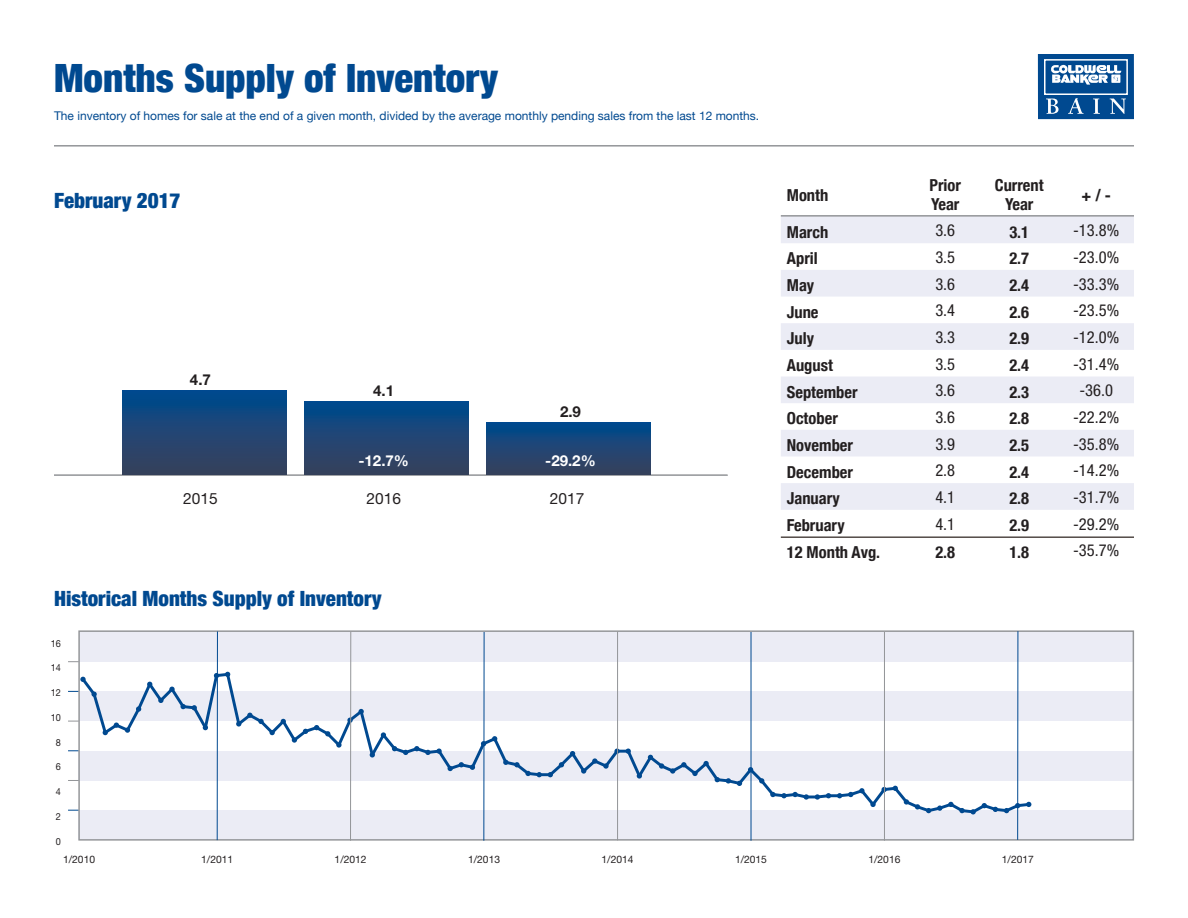
<style>
.page{position:relative;width:1188px;height:918px;background:#fff}
.page>*{position:absolute;margin:0;border:0;box-sizing:border-box;transform-origin:0 0}
.t1{font:900 condensed 39px "Helvetica Neue";color:#004990}
.t2{font:900 condensed 21px "Helvetica Neue";color:#004990}
.t3{font:700 condensed 16.5px/19.8px "Helvetica Neue";color:#231f20}
.t4{font:condensed 16.5px "Helvetica Neue";color:#231f20}
.t5{font:15.45px "Helvetica Neue";color:#231f20}
.t6{font:700 15.15px "Helvetica Neue";color:#fff}
.t7{font:700 15.15px "Helvetica Neue";color:#231f20}
.t8{font:12px "Helvetica Neue";color:#004990}
.t9{font:10.35px "Helvetica Neue";color:#231f20}
.t10{font:9.75px "Helvetica Neue";color:#231f20;scale:.93 1}
</style>
<div class="page">
<div style="left:1038px;top:54px;width:96px;height:65px;background:#004990"></div>
<div style="left:1044px;top:59px;width:84px;height:36px;border:2px solid #fff"></div>
<svg style="left:1051px;top:65px;width:70px;height:20px"></svg>
<svg style="left:1046px;top:98px;width:80px;height:16px"></svg>
<hr style="left:54px;top:145px;width:1080px;height:2px;background:#939598">
<hr style="left:55px;top:474px;width:673px;height:2px;background:#939598">
<div style="left:487px;top:422px;width:163px;height:52px;background:linear-gradient(to bottom,#004a8e,#3a415c)"></div>
<div style="left:305px;top:401px;width:163px;height:73px;background:linear-gradient(to bottom,#004a8e,#3c415b)"></div>
<div style="left:123px;top:390px;width:163px;height:84px;background:linear-gradient(to bottom,#004a8e,#3b415b)"></div>
<div style="left:79px;top:631px;width:1055px;height:31px;background:#ebecf5"></div>
<div style="left:79px;top:691px;width:1055px;height:30px;background:#ebecf5"></div>
<div style="left:78px;top:751px;width:1054px;height:29px;background:#ebecf5"></div>
<div style="left:78px;top:810px;width:1054px;height:30px;background:#ebecf5"></div>
<div style="left:78px;top:630px;width:1056px;height:211px;border:1px solid #939598"></div>
<svg style="left:68px;top:671px;width:964px;height:145px"></svg>
<hr style="left:217px;top:631px;width:1px;height:209px;background:#004990">
<hr style="left:350px;top:632px;width:1px;height:209px;background:#939598">
<hr style="left:484px;top:632px;width:1px;height:209px;background:#004990">
<hr style="left:617px;top:632px;width:1px;height:208px;background:#939598">
<hr style="left:751px;top:632px;width:1px;height:209px;background:#004990">
<hr style="left:884px;top:632px;width:1px;height:209px;background:#939598">
<hr style="left:1017px;top:631px;width:1px;height:209px;background:#004990">
<svg style="left:781px;top:217px;width:353px;height:293px;fill:#ebecf5"></svg>
<hr style="left:781px;top:215px;width:353px;height:2px;background:#939598">
<hr style="left:781px;top:536px;width:353px;height:2px;background:#524a47">
<h1 class="t1" style="left:54px;top:54px;width:445px">Months Supply of Inventory</h1>
<p class="t8" style="left:54px;top:109px;width:707px">The inventory of homes for sale at the end of a given month, divided by the average monthly pending sales from the last 12 months.</p>
<p class="t2" style="left:54px;top:188px;width:128px">February 2017</p>
<p class="t3" style="left:787px;top:185px;width:43px">Month</p>
<p class="t3" style="left:930px;top:175px;width:33px">Prior<br>Year</p>
<p class="t3" style="left:995px;top:175px;width:50px;text-align:center">Current<br>Year</p>
<p class="t3" style="left:1081px;top:185px;width:31px">+ / -</p>
<p class="t3" style="left:787px;top:222px;width:43px">March</p>
<p class="t4" style="left:935px;top:225px;width:21px">3.6</p>
<p class="t3" style="left:1009px;top:222px;width:21px">3.1</p>
<p class="t4" style="left:1073px;top:225px;width:48px">-13.8%</p>
<p class="t3" style="left:787px;top:248px;width:33px">April</p>
<p class="t4" style="left:935px;top:251px;width:21px">3.5</p>
<p class="t3" style="left:1009px;top:248px;width:21px">2.7</p>
<p class="t4" style="left:1073px;top:251px;width:48px">-23.0%</p>
<p class="t3" style="left:787px;top:275px;width:29px">May</p>
<p class="t4" style="left:935px;top:278px;width:21px">3.6</p>
<p class="t3" style="left:1009px;top:275px;width:21px">2.4</p>
<p class="t4" style="left:1073px;top:278px;width:48px">-33.3%</p>
<p class="t3" style="left:787px;top:302px;width:33px">June</p>
<p class="t4" style="left:935px;top:305px;width:21px">3.4</p>
<p class="t3" style="left:1009px;top:302px;width:21px">2.6</p>
<p class="t4" style="left:1073px;top:305px;width:48px">-23.5%</p>
<p class="t3" style="left:787px;top:328px;width:29px">July</p>
<p class="t4" style="left:935px;top:331px;width:21px">3.3</p>
<p class="t3" style="left:1009px;top:328px;width:21px">2.9</p>
<p class="t4" style="left:1073px;top:331px;width:48px">-12.0%</p>
<p class="t3" style="left:787px;top:355px;width:48px">August</p>
<p class="t4" style="left:935px;top:358px;width:21px">3.5</p>
<p class="t3" style="left:1009px;top:355px;width:21px">2.4</p>
<p class="t4" style="left:1073px;top:358px;width:48px">-31.4%</p>
<p class="t3" style="left:787px;top:382px;width:72px">September</p>
<p class="t4" style="left:935px;top:385px;width:21px">3.6</p>
<p class="t3" style="left:1009px;top:382px;width:21px">2.3</p>
<p class="t4" style="left:1079px;top:385px;width:35px">-36.0</p>
<p class="t3" style="left:787px;top:408px;width:53px">October</p>
<p class="t4" style="left:935px;top:411px;width:21px">3.6</p>
<p class="t3" style="left:1009px;top:408px;width:21px">2.8</p>
<p class="t4" style="left:1073px;top:411px;width:48px">-22.2%</p>
<p class="t3" style="left:787px;top:435px;width:68px">November</p>
<p class="t4" style="left:935px;top:438px;width:21px">3.9</p>
<p class="t3" style="left:1009px;top:435px;width:21px">2.5</p>
<p class="t4" style="left:1073px;top:438px;width:48px">-35.8%</p>
<p class="t3" style="left:787px;top:462px;width:68px">December</p>
<p class="t4" style="left:935px;top:465px;width:21px">2.8</p>
<p class="t3" style="left:1009px;top:462px;width:21px">2.4</p>
<p class="t4" style="left:1073px;top:465px;width:48px">-14.2%</p>
<p class="t3" style="left:787px;top:488px;width:55px">January</p>
<p class="t4" style="left:935px;top:491px;width:21px">4.1</p>
<p class="t3" style="left:1009px;top:488px;width:21px">2.8</p>
<p class="t4" style="left:1073px;top:491px;width:48px">-31.7%</p>
<p class="t3" style="left:787px;top:515px;width:59px">February</p>
<p class="t4" style="left:935px;top:518px;width:21px">4.1</p>
<p class="t3" style="left:1009px;top:515px;width:21px">2.9</p>
<p class="t4" style="left:1073px;top:518px;width:48px">-29.2%</p>
<p class="t3" style="left:787px;top:542px;width:95px">12 Month Avg.</p>
<p class="t3" style="left:935px;top:542px;width:21px">2.8</p>
<p class="t3" style="left:1009px;top:542px;width:21px">1.8</p>
<p class="t4" style="left:1073px;top:544px;width:48px">-35.7%</p>
<p class="t7" style="left:190px;top:374px;width:22px">4.7</p>
<p class="t7" style="left:373px;top:385px;width:22px">4.1</p>
<p class="t7" style="left:560px;top:406px;width:22px">2.9</p>
<p class="t6" style="left:358px;top:455px;width:52px">-12.7%</p>
<p class="t6" style="left:545px;top:455px;width:52px">-29.2%</p>
<p class="t5" style="left:183px;top:493px;width:36px">2015</p>
<p class="t5" style="left:366px;top:493px;width:36px">2016</p>
<p class="t5" style="left:550px;top:493px;width:36px">2017</p>
<p class="t2" style="left:54px;top:586px;width:329px">Historical Months Supply of Inventory</p>
<p class="t10" style="left:51px;top:640px;width:12px">16</p>
<p class="t10" style="left:51px;top:664px;width:12px">14</p>
<p class="t10" style="left:51px;top:689px;width:12px">12</p>
<p class="t10" style="left:51px;top:714px;width:12px">10</p>
<p class="t10" style="left:56px;top:739px;width:7px">8</p>
<p class="t10" style="left:56px;top:764px;width:7px">6</p>
<p class="t10" style="left:56px;top:788px;width:7px">4</p>
<p class="t10" style="left:56px;top:813px;width:7px">2</p>
<p class="t10" style="left:56px;top:838px;width:7px">0</p>
<p class="t9" style="left:63px;top:856px;width:34px">1/2010</p>
<p class="t9" style="left:201px;top:856px;width:34px">1/2011</p>
<p class="t9" style="left:335px;top:856px;width:34px">1/2012</p>
<p class="t9" style="left:468px;top:856px;width:34px">1/2013</p>
<p class="t9" style="left:602px;top:856px;width:34px">1/2014</p>
<p class="t9" style="left:735px;top:856px;width:34px">1/2015</p>
<p class="t9" style="left:868px;top:856px;width:34px">1/2016</p>
<p class="t9" style="left:1002px;top:856px;width:34px">1/2017</p>
</div>
